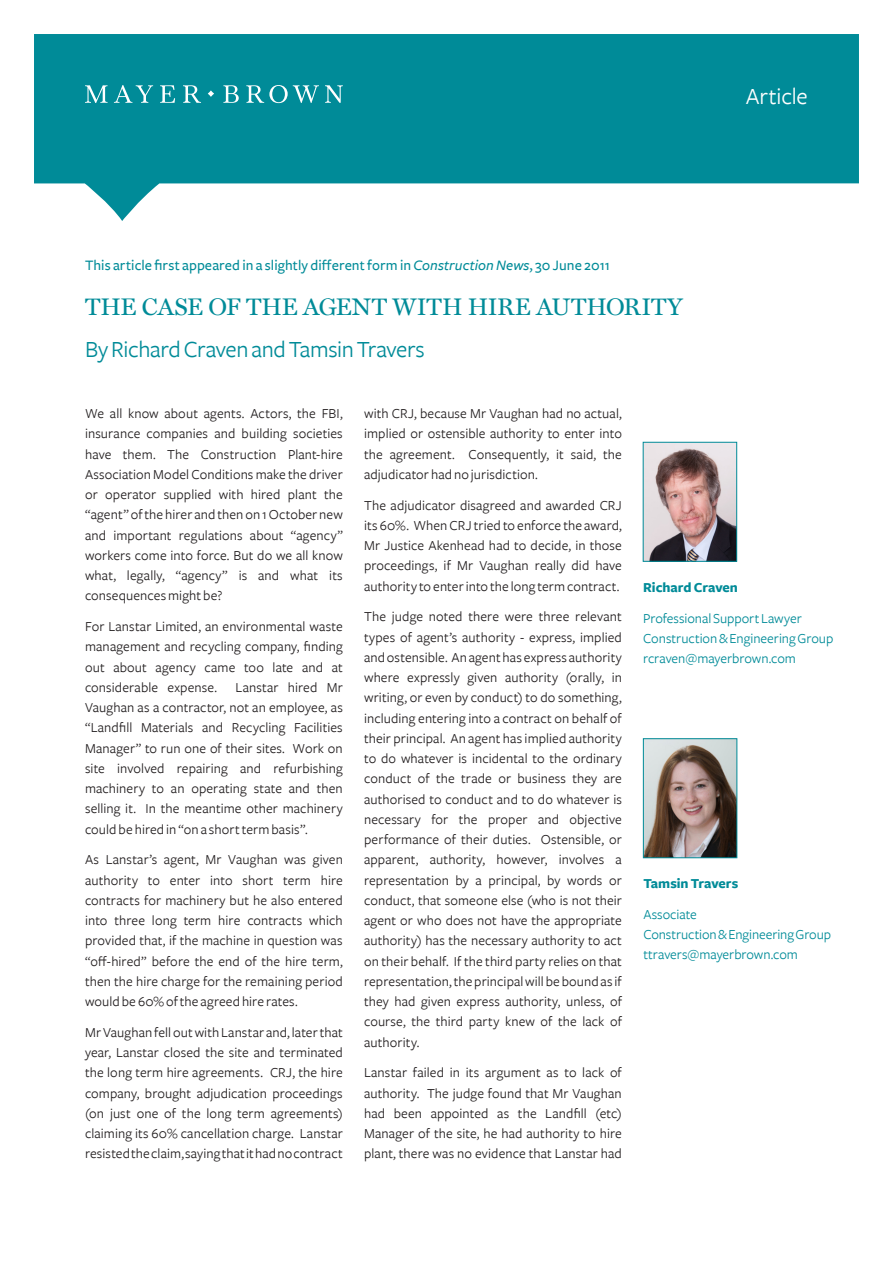
<style>
.page{position:relative;width:893px;height:1263px;background:#fff}
.page>*{position:absolute;margin:0;border:0;box-sizing:border-box;transform-origin:0 0}
.M_roman______title_2{font:24px/42px "Miller Text";color:#008b98}
.F_book______document{font:24px "Freight Sans";letter-spacing:-.005em;color:#fff}
.Headings_L1_Subhead{font:500 15px "Freight Sans";letter-spacing:.005em;color:#008b98}
.Body_copy{font:14.25px/20.2px "Freight Sans";letter-spacing:.01em;color:#231f20;text-align:justify}
.Body_copy_italic{font:14.25px/20.2px "Freight Sans";letter-spacing:-.005em;color:#008b98}
.Body_copy_italic-2{font:700 14.25px "Freight Sans";color:#008b98}
.s1{font-style:italic}
.s2{font-family:"Freight Sans"}
</style>
<div class="page">
<svg style="left:34px;top:34px;width:825px;height:187px;fill:#008b98"></svg>
<svg style="left:85px;top:85px;width:258px;height:18px;background:#38a4ae"></svg>
<img style="left:645px;top:444px;width:90px;height:115px">
<div style="left:643px;top:442px;width:94px;height:119px;border:1px solid #008b98"></div>
<img style="left:645px;top:740px;width:90px;height:116px">
<div style="left:643px;top:738px;width:94px;height:120px;border:1px solid #008b98"></div>
<p class="Headings_L1_Subhead" style="left:85px;top:257px;width:526px">This article first appeared in a slightly different form in <span class="s1">Construction News</span>, 30 June 2011</p>
<p class="M_roman______title_2" style="left:85px;top:286px;width:599px">THE CASE OF THE AGENT WITH HIRE AUTHORITY<br><span class="s2">By Richard Craven and Tamsin Travers</span></p>
<p class="F_book______document" style="left:746px;top:83px;width:64px">Article</p>
<p class="Body_copy" style="left:85px;top:404px;width:259px">We all know about agents. Actors, the FBI, insurance companies and building societies have them. The Construction Plant-hire Association Model Conditions make the driver or operator supplied with hired plant the “agent” of the hirer and then on 1 October new and important regulations about “agency” workers come into force. But do we all know what, legally, “agency” is and what its consequences might be?</p>
<p class="Body_copy" style="left:85px;top:617px;width:259px">For Lanstar Limited, an environmental waste management and recycling company, finding out about agency came too late and at considerable expense.</p>
<p class="Body_copy" style="left:85px;top:677px;width:259px;text-indent:151px">Lanstar hired Mr Vaughan as a contractor, not an employee, as “Landfill Materials and Recycling Facilities Manager” to run one of their sites. Work on site involved repairing and refurbishing machinery to an operating state and then selling it. In the meantime other machinery could be hired in “on a short term basis”.</p>
<p class="Body_copy" style="left:85px;top:850px;width:259px">As Lanstar’s agent, Mr Vaughan was given authority to enter into short term hire contracts for machinery but he also entered into three long term hire contracts which provided that, if the machine in question was “off-hired” before the end of the hire term, then the hire charge for the remaining period would be 60% of the agreed hire rates.</p>
<p class="Body_copy" style="left:85px;top:1022px;width:259px">Mr Vaughan fell out with Lanstar and, later that year, Lanstar closed the site and terminated the long term hire agreements. CRJ, the hire company, brought adjudication proceedings (on just one of the long term agreements) claiming its 60% cancellation charge. Lanstar resisted the claim, saying that it had no contract</p>
<p class="Body_copy" style="left:364px;top:404px;width:259px">with CRJ, because Mr Vaughan had no actual, implied or ostensible authority to enter into the agreement. Consequently, it said, the adjudicator had no jurisdiction.</p>
<p class="Body_copy" style="left:364px;top:495px;width:259px">The adjudicator disagreed and awarded CRJ its 60%. When CRJ tried to enforce the award, Mr Justice Akenhead had to decide, in those proceedings, if Mr Vaughan really did have authority to enter into the long term contract.</p>
<p class="Body_copy" style="left:364px;top:607px;width:259px">The judge noted there were three relevant types of agent’s authority - express, implied and ostensible. An agent has express authority where expressly given authority (orally, in writing, or even by conduct) to do something, including entering into a contract on behalf of their principal. An agent has implied authority to do whatever is incidental to the ordinary conduct of the trade or business they are authorised to conduct and to do whatever is necessary for the proper and objective performance of their duties. Ostensible, or apparent, authority, however, involves a representation by a principal, by words or conduct, that someone else (who is not their agent or who does not have the appropriate authority) has the necessary authority to act on their behalf. If the third party relies on that representation, the principal will be bound as if they had given express authority, unless, of course, the third party knew of the lack of authority.</p>
<p class="Body_copy" style="left:364px;top:1063px;width:259px">Lanstar failed in its argument as to lack of authority. The judge found that Mr Vaughan had been appointed as the Landfill (etc)<br>Manager of the site, he had authority to hire plant, there was no evidence that Lanstar had</p>
<p class="Body_copy_italic-2" style="left:643px;top:579px;width:96px">Richard Craven</p>
<p class="Body_copy_italic" style="left:643px;top:608px;width:192px">Professional Support Lawyer<br>Construction &amp; Engineering Group rcraven@mayerbrown.com</p>
<p class="Body_copy_italic-2" style="left:643px;top:876px;width:96px">Tamsin Travers</p>
<p class="Body_copy_italic" style="left:643px;top:904px;width:189px">Associate<br>Construction &amp; Engineering Group ttravers@mayerbrown.com</p>
</div>
